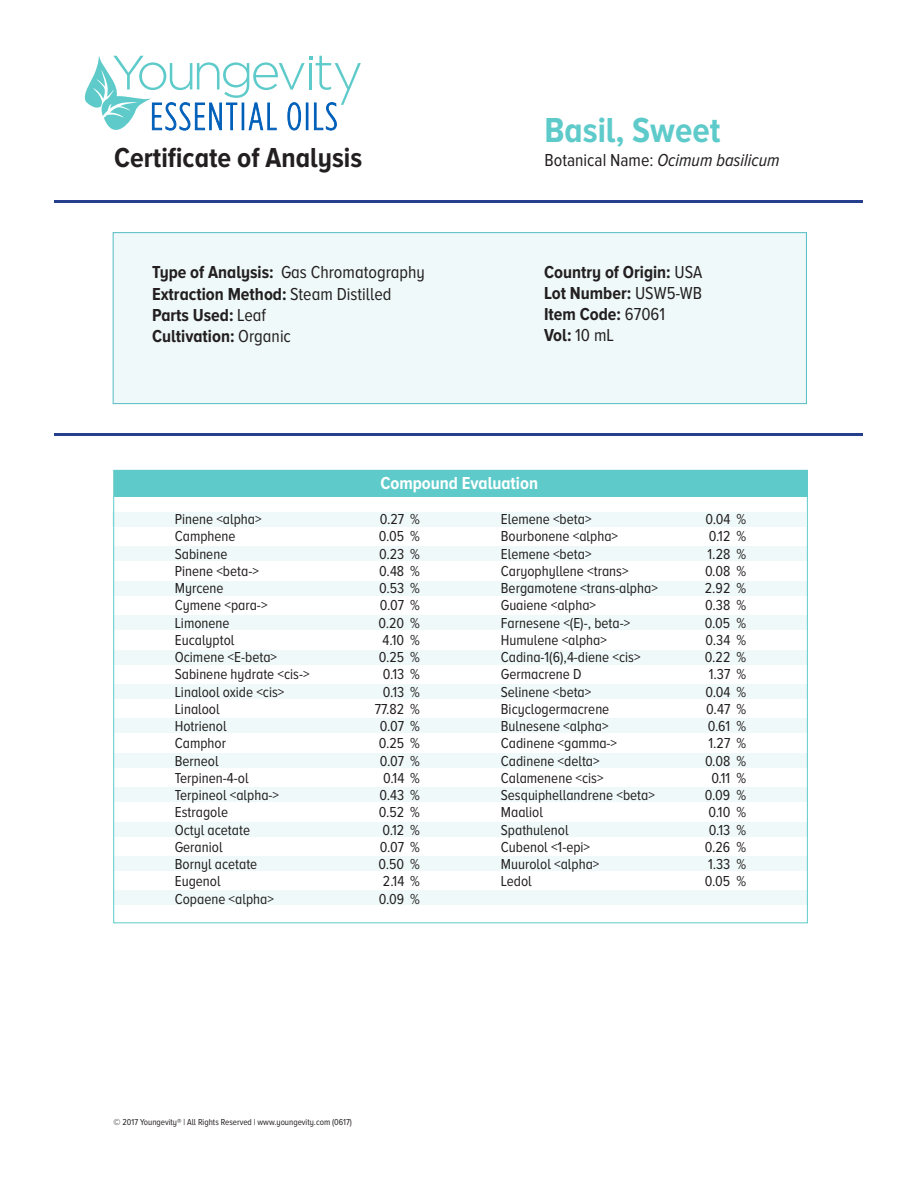
<style>
.page{position:relative;width:918px;height:1188px;background:#fff}
.page>*{position:absolute;margin:0;border:0;box-sizing:border-box;transform-origin:0 0}
.t1{font:700 36px "Proxima Nova A Cond";color:#5ecbca}
.t2{font:700 28.5px "Proxima Nova A Cond";color:#231f20}
.t3{font:700 18px "Proxima Nova A Cond";color:#231f20}
.t4{font:18px "Proxima Nova A Cond";color:#231f20}
.t5{font:italic 18px "Proxima Nova Cond";color:#231f20}
.t6{font:700 18px "Proxima Nova A Cond";color:#fff}
.t7{font:15px "Proxima Nova A Cond";color:#231f20}
.t8{font:9px "Proxima Nova A Cond";color:#231f20}
.s1{font-style:normal}
.s2{font-weight:700}
.s3{font-weight:400}
</style>
<div class="page">
<hr style="left:55px;top:433px;width:808px;height:3px;background:#253f8e">
<hr style="left:55px;top:200px;width:808px;height:3px;background:#253f8e">
<div style="left:113px;top:232px;width:694px;height:172px;background:#eff9f9"></div>
<svg style="left:84px;top:55px;width:277px;height:76px"></svg>
<div style="left:114px;top:891px;width:693px;height:14px;background:#eff9f9"></div>
<div style="left:114px;top:856px;width:693px;height:15px;background:#eff9f9"></div>
<div style="left:114px;top:822px;width:693px;height:14px;background:#eff9f9"></div>
<div style="left:114px;top:787px;width:693px;height:15px;background:#eff9f9"></div>
<div style="left:114px;top:753px;width:693px;height:15px;background:#eff9f9"></div>
<div style="left:114px;top:719px;width:693px;height:14px;background:#eff9f9"></div>
<div style="left:114px;top:684px;width:693px;height:15px;background:#eff9f9"></div>
<div style="left:114px;top:650px;width:693px;height:14px;background:#eff9f9"></div>
<div style="left:114px;top:615px;width:693px;height:15px;background:#eff9f9"></div>
<div style="left:114px;top:581px;width:693px;height:15px;background:#eff9f9"></div>
<div style="left:114px;top:547px;width:693px;height:14px;background:#eff9f9"></div>
<div style="left:113px;top:512px;width:693px;height:15px;background:#eff9f9"></div>
<div style="left:114px;top:470px;width:693px;height:27px;background:#5ecbca"></div>
<p class="t1" style="left:544px;top:110px;width:177px">Basil, Sweet</p>
<p class="t2" style="left:114px;top:142px;width:250px">Certificate of Analysis</p>
<p class="t5" style="left:544px;top:150px;width:237px"><span class="s1">Botanical Name:</span> Ocimum basilicum</p>
<p class="t4" style="left:152px;top:263px;width:274px"><span class="s2">Type of Analysis:</span> Gas Chromatography</p>
<p class="t3" style="left:152px;top:284px;width:241px">Extraction Method: <span class="s3">Steam Distilled</span></p>
<p class="t3" style="left:152px;top:305px;width:115px">Parts Used: <span class="s3">Leaf</span></p>
<p class="t3" style="left:152px;top:326px;width:140px">Cultivation: <span class="s3">Organic</span></p>
<p class="t3" style="left:544px;top:262px;width:160px">Country of Origin: <span class="s3">USA</span></p>
<p class="t3" style="left:544px;top:283px;width:160px">Lot Number: <span class="s3">USW5-WB</span></p>
<p class="t3" style="left:544px;top:304px;width:123px">Item Code: <span class="s3">67061</span></p>
<p class="t3" style="left:544px;top:325px;width:71px">Vol: <span class="s3">10 mL</span></p>
<p class="t6" style="left:380px;top:473px;width:159px">Compound Evaluation</p>
<p class="t7" style="left:175px;top:511px;width:88px">Pinene &lt;alpha&gt;</p>
<p class="t7" style="left:380px;top:511px;width:42px">0.27 %</p>
<p class="t7" style="left:175px;top:528px;width:62px">Camphene</p>
<p class="t7" style="left:379px;top:528px;width:43px">0.05 %</p>
<p class="t7" style="left:175px;top:545px;width:54px">Sabinene</p>
<p class="t7" style="left:379px;top:545px;width:42px">0.23 %</p>
<p class="t7" style="left:175px;top:563px;width:86px">Pinene &lt;beta-&gt;</p>
<p class="t7" style="left:379px;top:563px;width:42px">0.48 %</p>
<p class="t7" style="left:175px;top:580px;width:50px">Myrcene</p>
<p class="t7" style="left:379px;top:580px;width:43px">0.53 %</p>
<p class="t7" style="left:175px;top:597px;width:94px">Cymene &lt;para-&gt;</p>
<p class="t7" style="left:380px;top:597px;width:42px">0.07 %</p>
<p class="t7" style="left:175px;top:614px;width:56px">Limonene</p>
<p class="t7" style="left:378px;top:614px;width:43px">0.20 %</p>
<p class="t7" style="left:175px;top:632px;width:61px">Eucalyptol</p>
<p class="t7" style="left:383px;top:632px;width:39px">4.10 %</p>
<p class="t7" style="left:175px;top:649px;width:104px">Ocimene &lt;E-beta&gt;</p>
<p class="t7" style="left:379px;top:649px;width:43px">0.25 %</p>
<p class="t7" style="left:175px;top:666px;width:136px">Sabinene hydrate &lt;cis-&gt;</p>
<p class="t7" style="left:383px;top:666px;width:39px">0.13 %</p>
<p class="t7" style="left:175px;top:683px;width:111px">Linalool oxide &lt;cis&gt;</p>
<p class="t7" style="left:383px;top:683px;width:39px">0.13 %</p>
<p class="t7" style="left:175px;top:701px;width:46px">Linalool</p>
<p class="t7" style="left:375px;top:701px;width:47px">77.82 %</p>
<p class="t7" style="left:175px;top:718px;width:53px">Hotrienol</p>
<p class="t7" style="left:380px;top:718px;width:42px">0.07 %</p>
<p class="t7" style="left:175px;top:735px;width:53px">Camphor</p>
<p class="t7" style="left:379px;top:735px;width:43px">0.25 %</p>
<p class="t7" style="left:175px;top:752px;width:45px">Berneol</p>
<p class="t7" style="left:380px;top:752px;width:42px">0.07 %</p>
<p class="t7" style="left:175px;top:770px;width:75px">Terpinen-4-ol</p>
<p class="t7" style="left:383px;top:770px;width:39px">0.14 %</p>
<p class="t7" style="left:175px;top:787px;width:106px">Terpineol &lt;alpha-&gt;</p>
<p class="t7" style="left:379px;top:787px;width:42px">0.43 %</p>
<p class="t7" style="left:175px;top:804px;width:55px">Estragole</p>
<p class="t7" style="left:379px;top:804px;width:43px">0.52 %</p>
<p class="t7" style="left:175px;top:821px;width:77px">Octyl acetate</p>
<p class="t7" style="left:383px;top:821px;width:39px">0.12 %</p>
<p class="t7" style="left:175px;top:839px;width:49px">Geraniol</p>
<p class="t7" style="left:380px;top:839px;width:42px">0.07 %</p>
<p class="t7" style="left:175px;top:856px;width:84px">Bornyl acetate</p>
<p class="t7" style="left:378px;top:856px;width:43px">0.50 %</p>
<p class="t7" style="left:175px;top:873px;width:47px">Eugenol</p>
<p class="t7" style="left:383px;top:873px;width:39px">2.14 %</p>
<p class="t7" style="left:175px;top:890px;width:101px">Copaene &lt;alpha&gt;</p>
<p class="t7" style="left:379px;top:890px;width:43px">0.09 %</p>
<p class="t7" style="left:501px;top:511px;width:92px">Elemene &lt;beta&gt;</p>
<p class="t7" style="left:705px;top:511px;width:42px">0.04 %</p>
<p class="t7" style="left:501px;top:528px;width:119px">Bourbonene &lt;alpha&gt;</p>
<p class="t7" style="left:709px;top:528px;width:39px">0.12 %</p>
<p class="t7" style="left:501px;top:545px;width:92px">Elemene &lt;beta&gt;</p>
<p class="t7" style="left:708px;top:545px;width:40px">1.28 %</p>
<p class="t7" style="left:501px;top:563px;width:129px">Caryophyllene &lt;trans&gt;</p>
<p class="t7" style="left:705px;top:563px;width:43px">0.08 %</p>
<p class="t7" style="left:501px;top:580px;width:159px">Bergamotene &lt;trans-alpha&gt;</p>
<p class="t7" style="left:705px;top:580px;width:43px">2.92 %</p>
<p class="t7" style="left:501px;top:597px;width:97px">Guaiene &lt;alpha&gt;</p>
<p class="t7" style="left:705px;top:597px;width:42px">0.38 %</p>
<p class="t7" style="left:501px;top:614px;width:131px">Farnesene &lt;(E)-, beta-&gt;</p>
<p class="t7" style="left:705px;top:614px;width:43px">0.05 %</p>
<p class="t7" style="left:501px;top:632px;width:108px">Humulene &lt;alpha&gt;</p>
<p class="t7" style="left:706px;top:632px;width:42px">0.34 %</p>
<p class="t7" style="left:501px;top:649px;width:141px">Cadina-1(6),4-diene &lt;cis&gt;</p>
<p class="t7" style="left:705px;top:649px;width:43px">0.22 %</p>
<p class="t7" style="left:501px;top:666px;width:82px">Germacrene D</p>
<p class="t7" style="left:709px;top:666px;width:39px">1.37 %</p>
<p class="t7" style="left:501px;top:683px;width:92px">Selinene &lt;beta&gt;</p>
<p class="t7" style="left:705px;top:683px;width:42px">0.04 %</p>
<p class="t7" style="left:501px;top:701px;width:110px">Bicyclogermacrene</p>
<p class="t7" style="left:706px;top:701px;width:41px">0.47 %</p>
<p class="t7" style="left:501px;top:718px;width:109px">Bulnesene &lt;alpha&gt;</p>
<p class="t7" style="left:708px;top:718px;width:40px">0.61 %</p>
<p class="t7" style="left:501px;top:735px;width:118px">Cadinene &lt;gamma-&gt;</p>
<p class="t7" style="left:708px;top:735px;width:39px">1.27 %</p>
<p class="t7" style="left:501px;top:752px;width:100px">Cadinene &lt;delta&gt;</p>
<p class="t7" style="left:705px;top:752px;width:43px">0.08 %</p>
<p class="t7" style="left:501px;top:770px;width:104px">Calamenene &lt;cis&gt;</p>
<p class="t7" style="left:711px;top:770px;width:36px">0.11 %</p>
<p class="t7" style="left:501px;top:787px;width:156px">Sesquiphellandrene &lt;beta&gt;</p>
<p class="t7" style="left:705px;top:787px;width:43px">0.09 %</p>
<p class="t7" style="left:501px;top:804px;width:44px">Maaliol</p>
<p class="t7" style="left:708px;top:804px;width:39px">0.10 %</p>
<p class="t7" style="left:501px;top:821px;width:69px">Spathulenol</p>
<p class="t7" style="left:709px;top:821px;width:39px">0.13 %</p>
<p class="t7" style="left:501px;top:839px;width:91px">Cubenol &lt;1-epi&gt;</p>
<p class="t7" style="left:705px;top:839px;width:43px">0.26 %</p>
<p class="t7" style="left:501px;top:856px;width:100px">Muurolol &lt;alpha&gt;</p>
<p class="t7" style="left:708px;top:856px;width:40px">1.33 %</p>
<p class="t7" style="left:501px;top:873px;width:32px">Ledol</p>
<p class="t7" style="left:705px;top:873px;width:43px">0.05 %</p>
<p class="t8" style="left:114px;top:1117px;width:240px">© 2017 Youngevity® | All Rights Reserved | www.youngevity.com (0617)</p>
</div>
